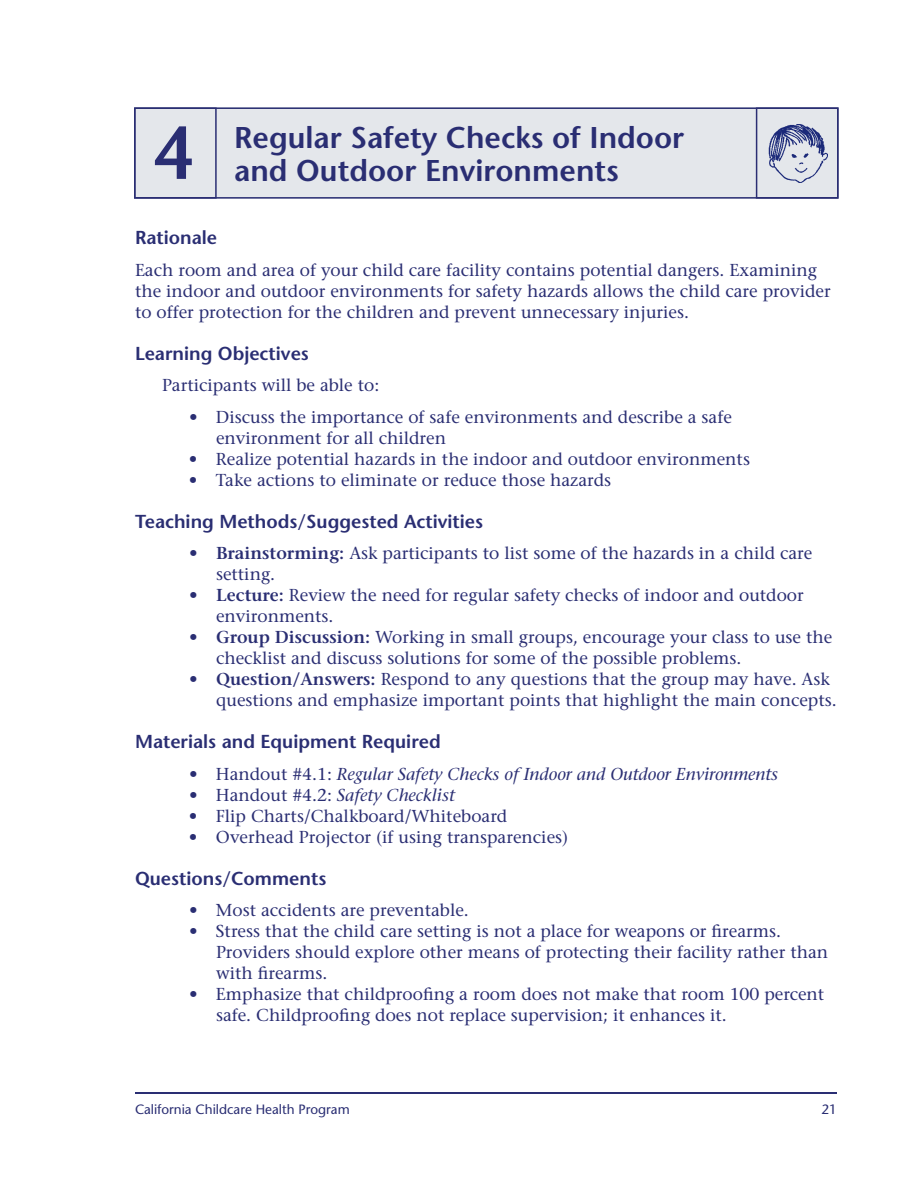
<style>
.page{position:relative;width:918px;height:1188px;background:#fff}
.page>*{position:absolute;margin:0;border:0;box-sizing:border-box;transform-origin:0 0}
.t1{font:600 75px "Stone Sans";color:#2a2e73;scale:.9 1}
.t2{font:600 30px "Stone Sans";color:#2a2e73}
.t3{font:600 18.75px "Stone Sans";color:#2a2e73}
.t4{font:17.25px/21px "Stone Serif";color:#2a2e73}
.t5{font:italic 17.25px "Stone Serif";color:#2a2e73}
.t6{font:13.5px "Stone Sans";color:#2a2e73}
.s1{font-weight:600}
.s2{font-style:normal}
</style>
<div class="page">
<hr style="left:135px;top:1092px;width:702px;height:1px;background:#2a2e73">
<div style="left:134px;top:107px;width:622px;height:92px;background:#e4e7eb"></div>
<svg style="left:756px;top:107px;width:82px;height:92px"></svg>
<img style="left:769px;top:124px;width:58px;height:58px">
<h1 class="t1" style="left:153px;top:106px;width:45px">4</h1>
<h2 class="t2" style="left:234px;top:119px;width:451px">Regular Safety Checks of Indoor</h2>
<h2 class="t2" style="left:234px;top:152px;width:386px">and Outdoor Environments</h2>
<p class="t3" style="left:135px;top:226px;width:84px">Rationale</p>
<p class="t4" style="left:135px;top:259px;width:697px">Each room and area of your child care facility contains potential dangers. Examining the indoor and outdoor environments for safety hazards allows the child care provider to offer protection for the children and prevent unnecessary injuries.</p>
<p class="t3" style="left:135px;top:342px;width:175px">Learning Objectives</p>
<p class="t4" style="left:162px;top:375px;width:219px">Participants will be able to:</p>
<p class="t4" style="left:216px;top:406px;width:517px;text-indent:-27px">• Discuss the importance of safe environments and describe a safe environment for all children</p>
<p class="t4" style="left:189px;top:448px;width:563px">• Realize potential hazards in the indoor and outdoor environments</p>
<p class="t4" style="left:189px;top:469px;width:424px">• Take actions to eliminate or reduce those hazards</p>
<p class="t3" style="left:135px;top:510px;width:350px">Teaching Methods/Suggested Activities</p>
<p class="t4" style="left:216px;top:543px;width:598px;text-indent:-27px">• <span class="s1">Brainstorming:</span> Ask participants to list some of the hazards in a child care setting.</p>
<p class="t4" style="left:216px;top:585px;width:589px;text-indent:-27px">• <span class="s1">Lecture:</span> Review the need for regular safety checks of indoor and outdoor environments.</p>
<p class="t4" style="left:216px;top:627px;width:618px;text-indent:-27px">• <span class="s1">Group Discussion:</span> Working in small groups, encourage your class to use the checklist and discuss solutions for some of the possible problems.</p>
<p class="t4" style="left:216px;top:669px;width:622px;text-indent:-27px">• <span class="s1">Question/Answers:</span> Respond to any questions that the group may have. Ask questions and emphasize important points that highlight the main concepts.</p>
<p class="t3" style="left:135px;top:730px;width:307px">Materials and Equipment Required</p>
<p class="t5" style="left:189px;top:764px;width:591px"><span class="s2">• Handout #4.1:</span> Regular Safety Checks of Indoor and Outdoor Environments</p>
<p class="t5" style="left:189px;top:785px;width:267px"><span class="s2">• Handout #4.2:</span> Safety Checklist</p>
<p class="t4" style="left:189px;top:805px;width:320px">• Flip Charts/Chalkboard/Whiteboard</p>
<p class="t4" style="left:189px;top:826px;width:381px">• Overhead Projector (if using transparencies)</p>
<p class="t3" style="left:135px;top:867px;width:193px">Questions/Comments</p>
<p class="t4" style="left:189px;top:900px;width:281px">• Most accidents are preventable.</p>
<p class="t4" style="left:216px;top:921px;width:614px;text-indent:-27px">• Stress that the child care setting is not a place for weapons or firearms.<br>Providers should explore other means of protecting their facility rather than with firearms.</p>
<p class="t4" style="left:216px;top:984px;width:610px;text-indent:-27px">• Emphasize that childproofing a room does not make that room 100 percent safe. Childproofing does not replace supervision; it enhances it.</p>
<p class="t6" style="left:135px;top:1101px;width:216px">California Childcare Health Program</p>
<p class="t6" style="left:822px;top:1101px;width:17px">21</p>
</div>
